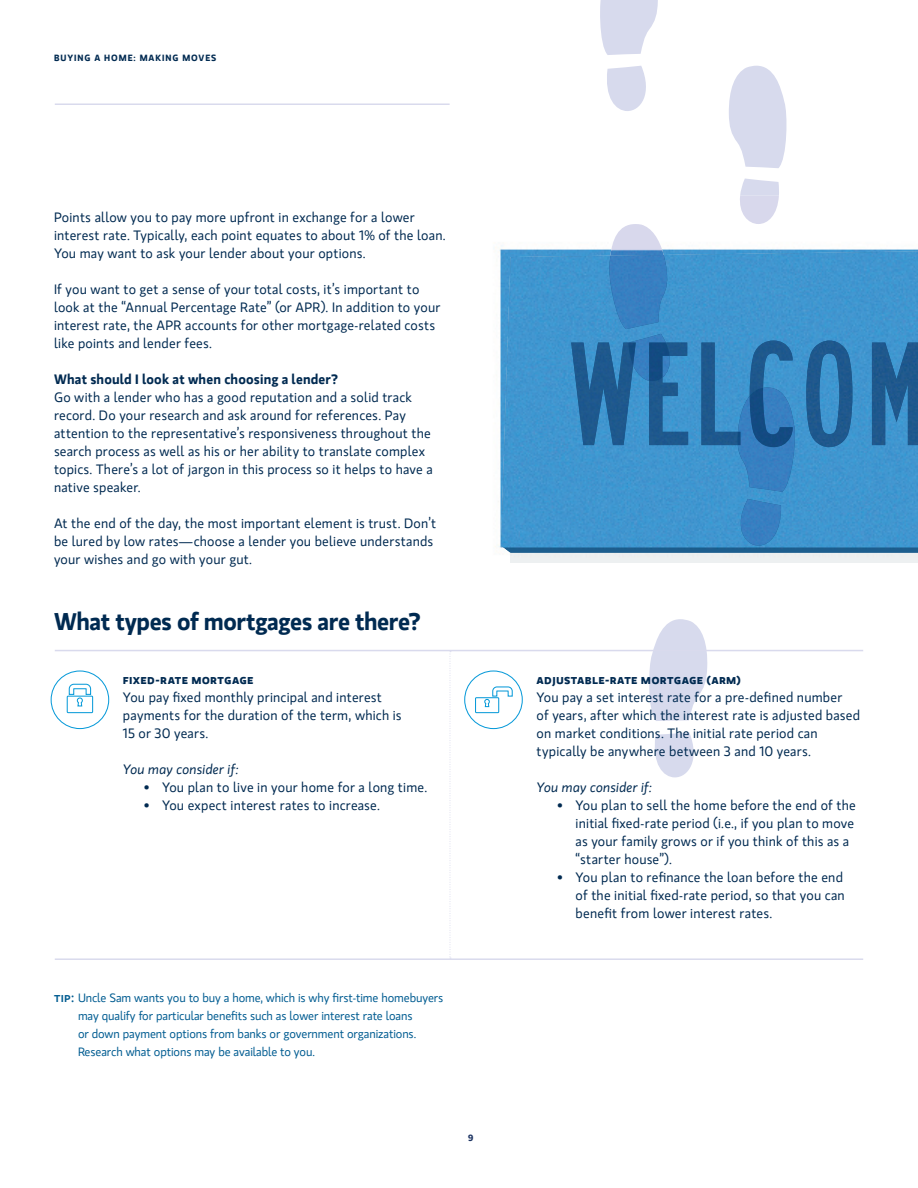
<style>
.page{position:relative;width:918px;height:1188px;background:#fff}
.page>*{position:absolute;margin:0;border:0;box-sizing:border-box;transform-origin:0 0}
.t1{font:700 24px "MS Gloriola II Std";letter-spacing:-.02em;color:#002a51}
.t2{font:13.5px/18px "MS Gloriola II Std";letter-spacing:.015em;color:#002a51}
.t3{font:700 13.5px "MS Gloriola II Std";letter-spacing:.02em;color:#002a51}
.t4{font:italic 13.5px "MS Gloriola II Std";letter-spacing:.01em;color:#002a51}
.t5{font:700 13.5px "MS Gloriola II Std";letter-spacing:.075em;color:#002a51}
.t6{font:700 13.5px "MS Gloriola II Std";letter-spacing:.1em;color:#002a51}
.t7{font:12px/18px "MS Gloriola II Std";letter-spacing:-.01em;color:#005c91}
.t8{font:700 9px "MS Gloriola II Std";letter-spacing:.1em;color:#002a51}
.t9{font:700 9px "MS Gloriola II Std";color:#1c3362}
.s1{font-weight:500;font-size:13.5px}
</style>
<div class="page">
<img style="left:495px;top:245px;width:423px;height:318px">
<div style="left:511px;top:553px;width:407px;height:10px;background:#edf0f1"></div>
<img style="left:501px;top:251px;width:417px;height:302px">
<img style="left:571px;top:343px;width:62px;height:102px">
<img style="left:649px;top:343px;width:39px;height:102px">
<img style="left:701px;top:343px;width:37px;height:102px">
<img style="left:750px;top:341px;width:43px;height:47px">
<img style="left:806px;top:341px;width:46px;height:106px">
<img style="left:872px;top:343px;width:46px;height:102px">
<img style="left:738px;top:388px;width:59px;height:104px">
<svg style="left:737px;top:432px;width:3px;height:13px"></svg>
<img style="left:750px;top:388px;width:43px;height:59px">
<img style="left:739px;top:499px;width:43px;height:47px">
<svg style="left:729px;top:66px;width:58px;height:130px"></svg>
<img style="left:740px;top:196px;width:39px;height:28px">
<svg style="left:647px;top:619px;width:61px;height:158px"></svg>
<img style="left:610px;top:224px;width:54px;height:31px">
<img style="left:608px;top:255px;width:63px;height:126px">
<img style="left:628px;top:343px;width:8px;height:22px">
<img style="left:649px;top:343px;width:21px;height:38px">
<svg style="left:600px;top:0;width:58px;height:111px"></svg>
<hr style="left:55px;top:104px;width:395px;height:1px;background:#d9daed">
<hr style="left:55px;top:650px;width:808px;height:1px;background:#d9daed">
<hr style="left:55px;top:958px;width:808px;height:2px;background:#d9daed">
<svg style="left:450px;top:651px;width:1px;height:307px"></svg>
<svg style="left:66px;top:683px;width:28px;height:31px"></svg>
<div style="left:51px;top:671px;width:58px;height:58px;border:1px solid #089ad9;border-radius:50%"></div>
<svg style="left:475px;top:686px;width:38px;height:28px"></svg>
<div style="left:464px;top:671px;width:59px;height:58px;border:1px solid #089ad9;border-radius:50%"></div>
<p class="t8" style="left:54px;top:51px;width:164px">BUYING A HOME: MAKING MOVES</p>
<p class="t2" style="left:54px;top:208px;width:393px">Points allow you to pay more upfront in exchange for a lower interest rate. Typically, each point equates to about 1% of the loan.<br>You may want to ask your lender about your options.</p>
<p class="t2" style="left:54px;top:280px;width:388px">If you want to get a sense of your total costs, it’s important to look at the “Annual Percentage Rate” (or APR). In addition to your interest rate, the APR accounts for other mortgage-related costs like points and lender fees.</p>
<p class="t3" style="left:54px;top:370px;width:285px">What should I look at when choosing a lender?</p>
<p class="t2" style="left:54px;top:388px;width:380px">Go with a lender who has a good reputation and a solid track record. Do your research and ask around for references. Pay attention to the representative’s responsiveness throughout the search process as well as his or her ability to translate complex topics. There’s a lot of jargon in this process so it helps to have a native speaker.</p>
<p class="t2" style="left:54px;top:514px;width:384px">At the end of the day, the most important element is trust. Don’t be lured by low rates—choose a lender you believe understands your wishes and go with your gut.</p>
<h1 class="t1" style="left:54px;top:604px;width:368px">What types of mortgages are there?</h1>
<p class="t6" style="left:123px;top:670px;width:132px">fixed-rate mortgage</p>
<p class="t2" style="left:123px;top:688px;width:280px">You pay fixed monthly principal and interest payments for the duration of the term, which is<br>15 or 30 years.</p>
<p class="t4" style="left:123px;top:760px;width:117px">You may consider if:</p>
<p class="t2" style="left:144px;top:778px;width:285px">• You plan to live in your home for a long time.</p>
<p class="t2" style="left:144px;top:796px;width:237px">• You expect interest rates to increase.</p>
<p class="t7" style="left:78px;top:989px;width:367px;text-indent:-24px"><span class="s1">tip:</span> Uncle Sam wants you to buy a home, which is why first-time homebuyers may qualify for particular benefits such as lower interest rate loans<br>or down payment options from banks or government organizations.<br>Research what options may be available to you.</p>
<p class="t9" style="left:468px;top:1131px;width:7px">9</p>
<p class="t5" style="left:537px;top:670px;width:206px">adjustable-rate mortgage (arm)</p>
<p class="t2" style="left:537px;top:688px;width:325px">You pay a set interest rate for a pre-defined number<br>of years, after which the interest rate is adjusted based on market conditions. The initial rate period can typically be anywhere between 3 and 10 years.</p>
<p class="t4" style="left:537px;top:778px;width:117px">You may consider if:</p>
<p class="t2" style="left:576px;top:796px;width:282px;text-indent:-18px">• You plan to sell the home before the end of the initial fixed-rate period (i.e., if you plan to move as your family grows or if you think of this as a “starter house”).</p>
<p class="t2" style="left:576px;top:868px;width:271px;text-indent:-18px">• You plan to refinance the loan before the end of the initial fixed-rate period, so that you can benefit from lower interest rates.</p>
</div>
